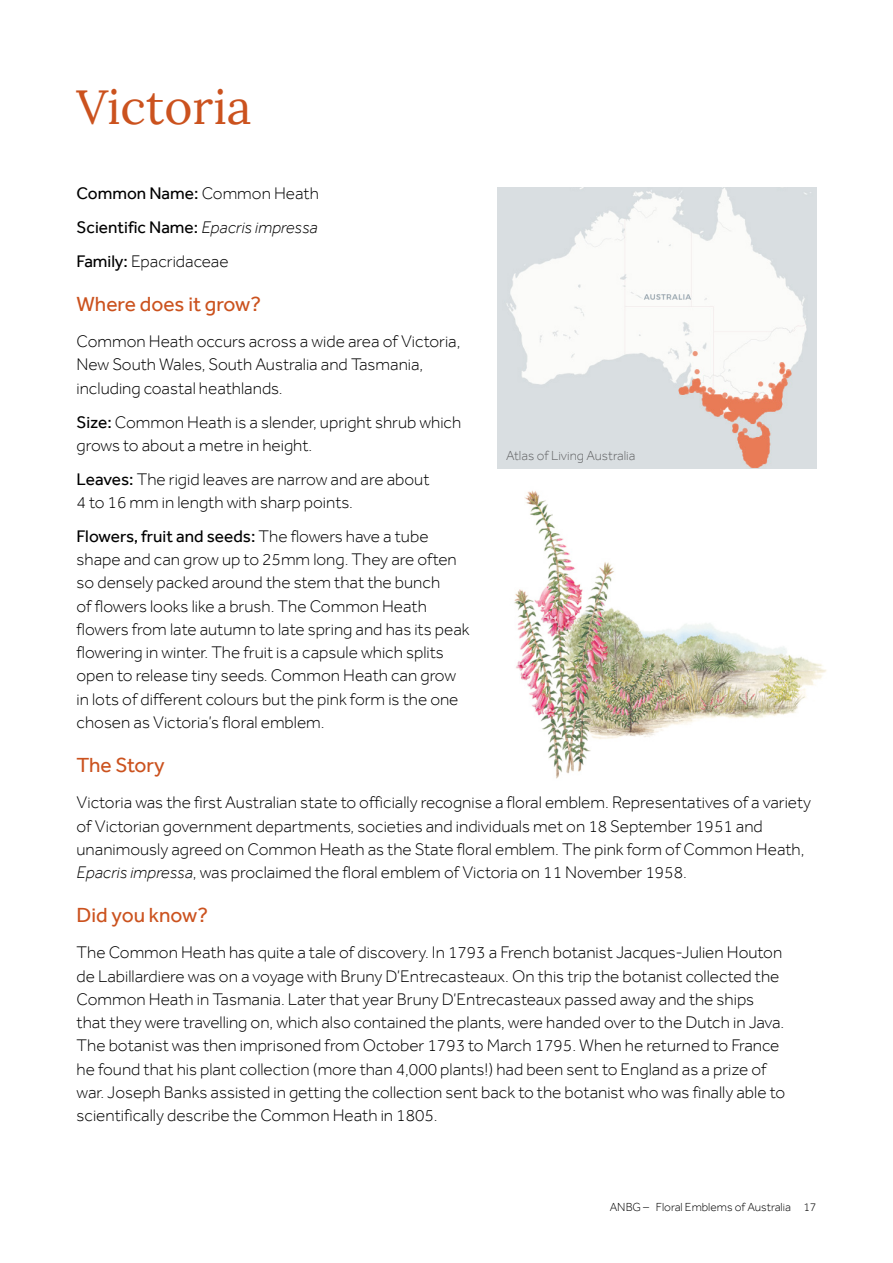
<style>
.page{position:relative;width:893px;height:1263px;background:#fff}
.page>*{position:absolute;margin:0;border:0;box-sizing:border-box;transform-origin:0 0}
.Heading_1{font:48px "Lora";color:#cb521e}
.Heading_3{font:21px "Effra";color:#cb521e}
.Body_text{font:300 17.25px/23.2px "Effra";color:#000}
.Body_text-2{font:17.25px "Effra";color:#000}
.t1{font:300 13.5px "Effra";color:#636466}
.t2{font:300 12px "Effra";color:#000}
.s1{font-weight:300}
.s2{font-weight:300;font-style:italic}
.s3{font-weight:400}
.s4{font-style:italic}
</style>
<div class="page">
<img style="left:514px;top:490px;width:313px;height:289px">
<img style="left:497px;top:188px;width:319px;height:280px">
<p class="Heading_1" style="left:77px;top:71px;width:177px">Victoria</p>
<p class="Body_text-2" style="left:77px;top:183px;width:244px">Common Name: <span class="s1">Common Heath</span></p>
<p class="Body_text-2" style="left:77px;top:217px;width:243px">Scientific Name: <span class="s2">Epacris impressa</span></p>
<p class="Body_text" style="left:77px;top:249px;width:154px"><span class="s3">Family:</span> Epacridaceae</p>
<p class="Heading_3" style="left:77px;top:292px;width:186px">Where does it grow?</p>
<p class="Body_text" style="left:77px;top:330px;width:385px">Common Heath occurs across a wide area of Victoria,<br>New South Wales, South Australia and Tasmania, including coastal heathlands.</p>
<p class="Body_text" style="left:77px;top:410px;width:386px"><span class="s3">Size:</span> Common Heath is a slender, upright shrub which grows to about a metre in height.</p>
<p class="Body_text" style="left:77px;top:467px;width:354px"><span class="s3">Leaves:</span> The rigid leaves are narrow and are about<br>4 to 16 mm in length with sharp points.</p>
<p class="Body_text" style="left:77px;top:524px;width:395px"><span class="s3">Flowers, fruit and seeds:</span> The flowers have a tube shape and can grow up to 25mm long. They are often so densely packed around the stem that the bunch<br>of flowers looks like a brush. The Common Heath flowers from late autumn to late spring and has its peak flowering in winter. The fruit is a capsule which splits open to release tiny seeds. Common Heath can grow in lots of different colours but the pink form is the one chosen as Victoria’s floral emblem.</p>
<p class="Heading_3" style="left:77px;top:753px;width:90px">The Story</p>
<p class="Body_text" style="left:77px;top:791px;width:736px">Victoria was the first Australian state to officially recognise a floral emblem. Representatives of a variety of Victorian government departments, societies and individuals met on 18 September 1951 and unanimously agreed on Common Heath as the State floral emblem. The pink form of Common Heath, <span class="s4">Epacris impressa</span>, was proclaimed the floral emblem of Victoria on 11 November 1958.</p>
<p class="Heading_3" style="left:77px;top:903px;width:133px">Did you know?</p>
<p class="Body_text" style="left:77px;top:941px;width:710px">The Common Heath has quite a tale of discovery. In 1793 a French botanist Jacques-Julien Houton de Labillardiere was on a voyage with Bruny D’Entrecasteaux. On this trip the botanist collected the Common Heath in Tasmania. Later that year Bruny D’Entrecasteaux passed away and the ships that they were travelling on, which also contained the plants, were handed over to the Dutch in Java.<br>The botanist was then imprisoned from October 1793 to March 1795. When he returned to France he found that his plant collection (more than 4,000 plants!) had been sent to England as a prize of war. Joseph Banks assisted in getting the collection sent back to the botanist who was finally able to scientifically describe the Common Heath in 1805.</p>
<p class="t1" style="left:506px;top:447px;width:131px">Atlas of Living Australia</p>
<p class="t2" style="left:610px;top:1200px;width:208px">ANBG – Floral Emblems of Australia 17</p>
</div>
